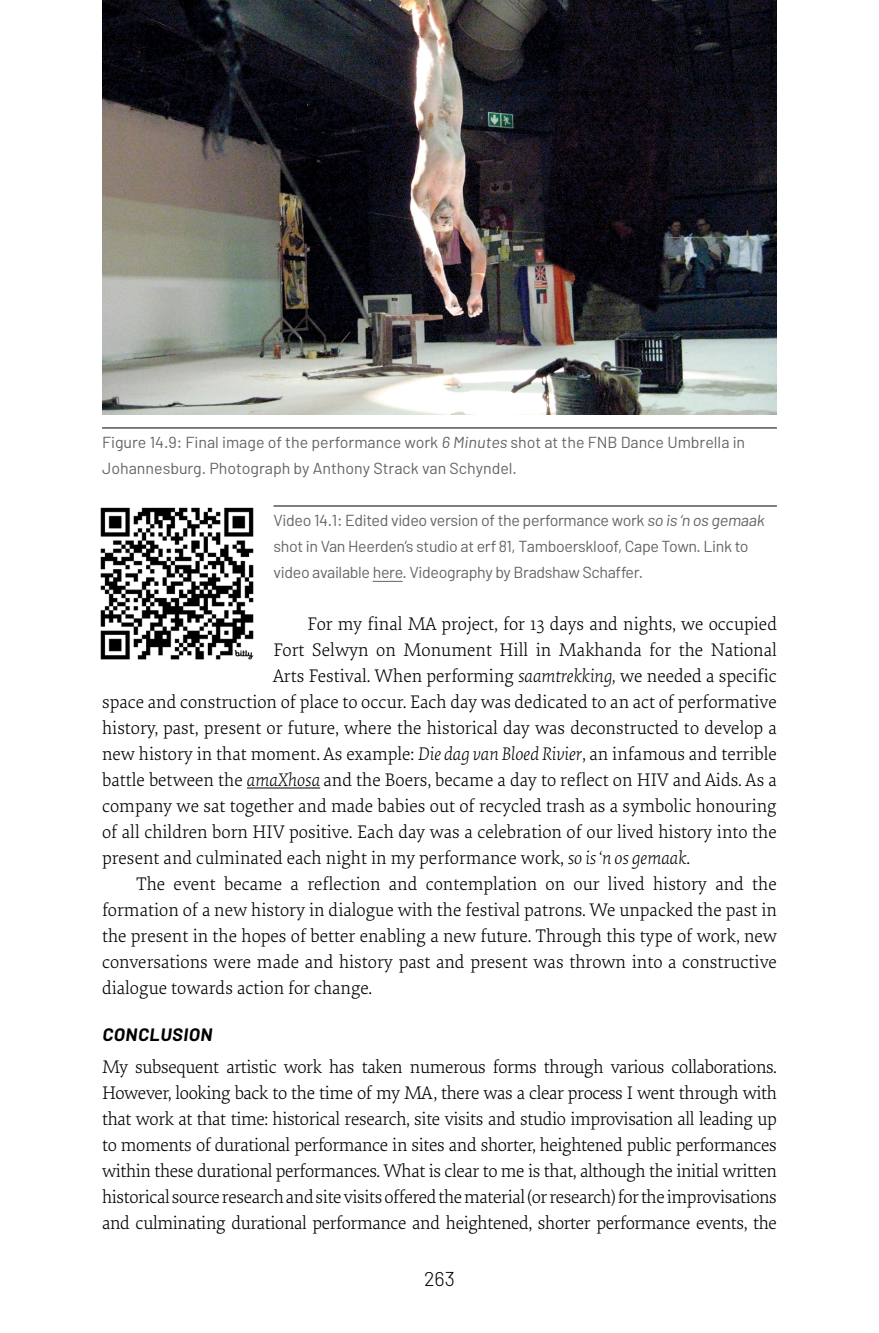
<style>
.page{position:relative;width:879px;height:1333px;background:#fff}
.page>*{position:absolute;margin:0;border:0;box-sizing:border-box;transform-origin:0 0}
.t1{font:300 20px "Barlow";color:#000}
.t2{font:300 19px/26px "Elena Basic";color:#000;text-align:justify}
.t3{font:700 18px "Barlow";color:#000}
.t4{font:16px/26px "Barlow";letter-spacing:-.02em;color:#636466}
.t5{font:16px/26px "Barlow";color:#636466}
.s1{font-style:italic}
</style>
<div class="page">
<img style="left:102px;top:0;width:675px;height:414px">
<img style="left:100px;top:507px;width:154px;height:153px">
<hr style="left:102px;top:427px;width:675px;height:1px;background:#000">
<hr style="left:273px;top:505px;width:504px;height:1px;background:#000">
<svg style="left:373px;top:581px;width:29px;height:1px"></svg>
<hr style="left:247px;top:787px;width:73px;height:1px;background:#000">
<p class="t5" style="left:102px;top:429px;width:645px">Figure 14.9: Final image of the performance work 6 Minutes shot at the FNB Dance Umbrella in<br>Johannesburg. Photograph by Anthony Strack van Schyndel.</p>
<p class="t4" style="left:273px;top:507px;width:495px">Video 14.1: Edited video version of the performance work so is ‘n os gemaak shot in Van Heerden’s studio at erf 81, Tamboerskloof, Cape Town. Link to video available here. Videography by Bradshaw Schaffer.</p>
<p class="t2" style="left:307px;top:610px;width:471px">For my final MA project, for 13 days and nights, we occupied</p>
<p class="t2" style="left:273px;top:636px;width:505px">Fort Selwyn on Monument Hill in Makhanda for the National</p>
<p class="t2" style="left:273px;top:662px;width:505px">Arts Festival. When performing <span class="s1">saamtrekking,</span> we needed a specific</p>
<p class="t2" style="left:102px;top:688px;width:676px">space and construction of place to occur. Each day was dedicated to an act of performative</p>
<p class="t2" style="left:102px;top:714px;width:676px">history, past, present or future, where the historical day was deconstructed to develop a</p>
<p class="t2" style="left:102px;top:740px;width:676px">new history in that moment. As example: <span class="s1">Die dag van Bloed Rivier</span>, an infamous and terrible</p>
<p class="t2" style="left:102px;top:766px;width:676px">battle between the <span class="s1">amaXhosa</span> and the Boers, became a day to reflect on HIV and Aids. As a</p>
<p class="t2" style="left:102px;top:792px;width:676px">company we sat together and made babies out of recycled trash as a symbolic honouring</p>
<p class="t2" style="left:102px;top:818px;width:676px">of all children born HIV positive. Each day was a celebration of our lived history into the</p>
<p class="t2" style="left:102px;top:844px;width:590px">present and culminated each night in my performance work, <span class="s1">so is ‘n os gemaak</span>.</p>
<p class="t2" style="left:136px;top:870px;width:642px">The event became a reflection and contemplation on our lived history and the</p>
<p class="t2" style="left:102px;top:896px;width:676px">formation of a new history in dialogue with the festival patrons. We unpacked the past in</p>
<p class="t2" style="left:102px;top:922px;width:676px">the present in the hopes of better enabling a new future. Through this type of work, new</p>
<p class="t2" style="left:102px;top:948px;width:676px">conversations were made and history past and present was thrown into a constructive</p>
<p class="t2" style="left:102px;top:974px;width:272px">dialogue towards action for change.</p>
<p class="t3" style="left:102px;top:1022px;width:114px">CONCLUSION</p>
<p class="t2" style="left:102px;top:1052px;width:676px">My subsequent artistic work has taken numerous forms through various collaborations.<br>However, looking back to the time of my MA, there was a clear process I went through with that work at that time: historical research, site visits and studio improvisation all leading up to moments of durational performance in sites and shorter, heightened public performances within these durational performances. What is clear to me is that, although the initial written historical source research and site visits offered the material (or research) for the improvisations and culminating durational performance and heightened, shorter performance events, the</p>
<p class="t1" style="left:424px;top:1264px;width:32px">263</p>
</div>
